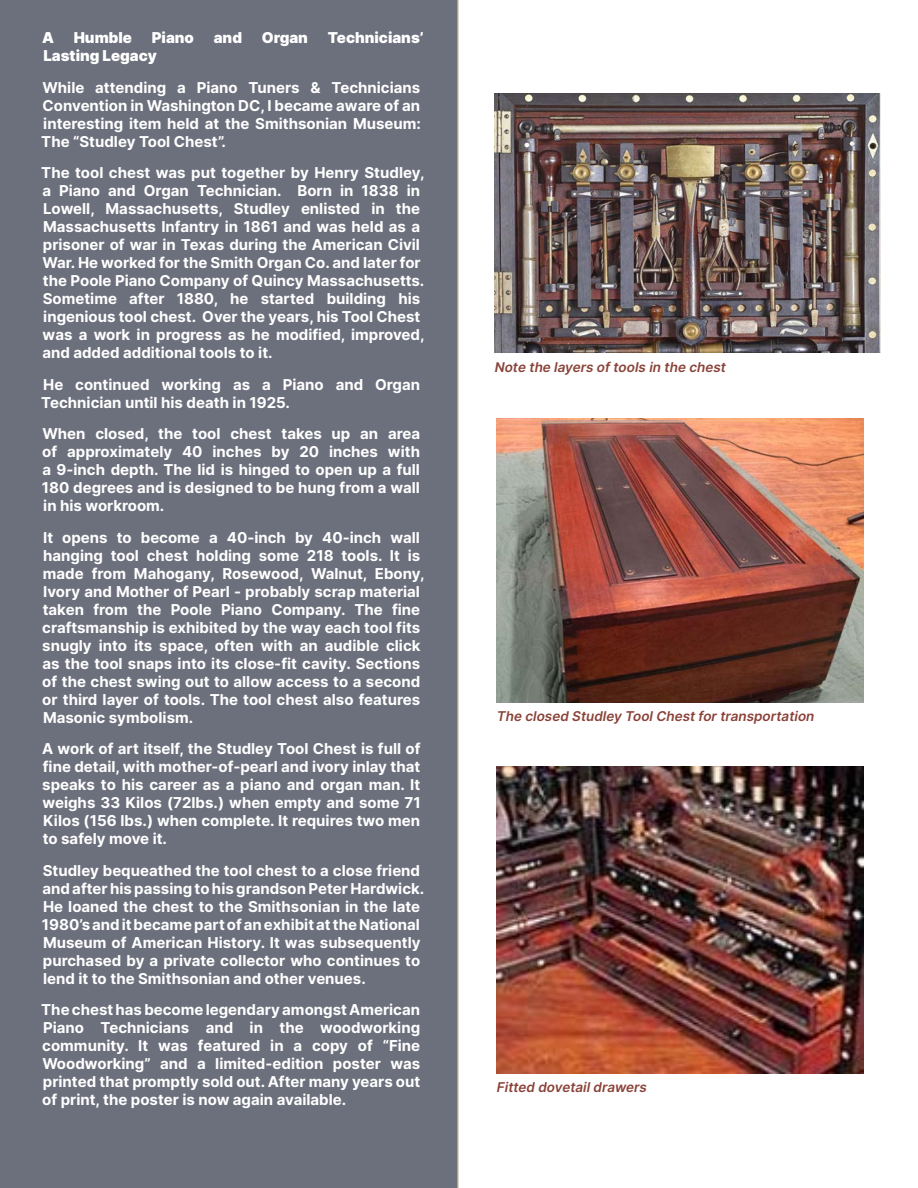
<style>
.page{position:relative;width:918px;height:1188px;background:#fff}
.page>*{position:absolute;margin:0;border:0;box-sizing:border-box;transform-origin:0 0}
.t1{font:700 15px/18px "Inter";color:#fff;text-align:justify}
.t2{font:900 15px "Inter";color:#fff}
.t3{font:italic 600 13.5px "Inter";color:#8a4238}
</style>
<div class="page">
<div style="left:0;top:0;width:459px;height:1188px;background:#6c6f7c"></div>
<img style="left:496px;top:419px;width:368px;height:283px">
<img style="left:496px;top:766px;width:368px;height:307px">
<img style="left:494px;top:94px;width:386px;height:259px">
<p class="t2" style="left:42px;top:27px;width:13px">A</p>
<p class="t2" style="left:74px;top:27px;width:60px">Humble</p>
<p class="t2" style="left:152px;top:27px;width:44px">Piano</p>
<p class="t2" style="left:214px;top:27px;width:30px">and</p>
<p class="t2" style="left:262px;top:27px;width:48px">Organ</p>
<p class="t2" style="left:328px;top:27px;width:97px">Technicians’</p>
<p class="t2" style="left:43px;top:45px;width:115px">Lasting Legacy</p>
<p class="t1" style="left:41px;top:78px;width:381px">While attending a Piano Tuners &amp; Technicians Convention in Washington DC, I became aware of an interesting item held at the Smithsonian Museum:<br>The “Studley Tool Chest”.</p>
<p class="t1" style="left:41px;top:164px;width:385px;text-align:left">The tool chest was put together by Henry Studley, a Piano and Organ Technician. Born in 1838 in Lowell, Massachusetts, Studley enlisted in the Massachusetts Infantry in 1861 and was held as a prisoner of war in Texas during the American Civil War. He worked for the Smith Organ Co. and later for the Poole Piano Company of Quincy Massachusetts.<br>Sometime after 1880, he started building his ingenious tool chest. Over the years, his Tool Chest was a work in progress as he modified, improved, and added additional tools to it.</p>
<p class="t1" style="left:41px;top:375px;width:380px">He continued working as a Piano and Organ<br>Technician until his death in 1925.</p>
<p class="t1" style="left:42px;top:425px;width:380px">When closed, the tool chest takes up an area of approximately 40 inches by 20 inches with a 9-inch depth. The lid is hinged to open up a full 180 degrees and is designed to be hung from a wall in his workroom.</p>
<p class="t1" style="left:42px;top:528px;width:384px;text-align:left">It opens to become a 40-inch by 40-inch wall hanging tool chest holding some 218 tools. It is made from Mahogany, Rosewood, Walnut, Ebony, Ivory and Mother of Pearl - probably scrap material taken from the Poole Piano Company. The fine craftsmanship is exhibited by the way each tool fits snugly into its space, often with an audible click as the tool snaps into its close-fit cavity. Sections of the chest swing out to allow access to a second or third layer of tools. The tool chest also features Masonic symbolism.</p>
<p class="t1" style="left:42px;top:740px;width:380px">A work of art itself, the Studley Tool Chest is full of fine detail, with mother-of-pearl and ivory inlay that speaks to his career as a piano and organ man. It weighs 33 Kilos (72lbs.) when empty and some 71<br>Kilos (156 lbs.) when complete. It requires two men to safely move it.</p>
<p class="t1" style="left:42px;top:861px;width:384px;text-align:left">Studley bequeathed the tool chest to a close friend and after his passing to his grandson Peter Hardwick.<br>He loaned the chest to the Smithsonian in the late 1980’s and it became part of an exhibit at the National Museum of American History. It was subsequently purchased by a private collector who continues to lend it to the Smithsonian and other venues.</p>
<p class="t1" style="left:41px;top:1001px;width:381px">The chest has become legendary amongst American Piano Technicians and in the woodworking community. It was featured in a copy of “Fine Woodworking” and a limited-edition poster was printed that promptly sold out. After many years out of print, the poster is now again available.</p>
<p class="t3" style="left:494px;top:357px;width:236px">Note the layers oftools in the chest</p>
<p class="t3" style="left:496px;top:707px;width:322px">The closed Studley ToolChestfortransportation</p>
<p class="t3" style="left:496px;top:1077px;width:155px">Fitted dovetaildrawers</p>
</div>
